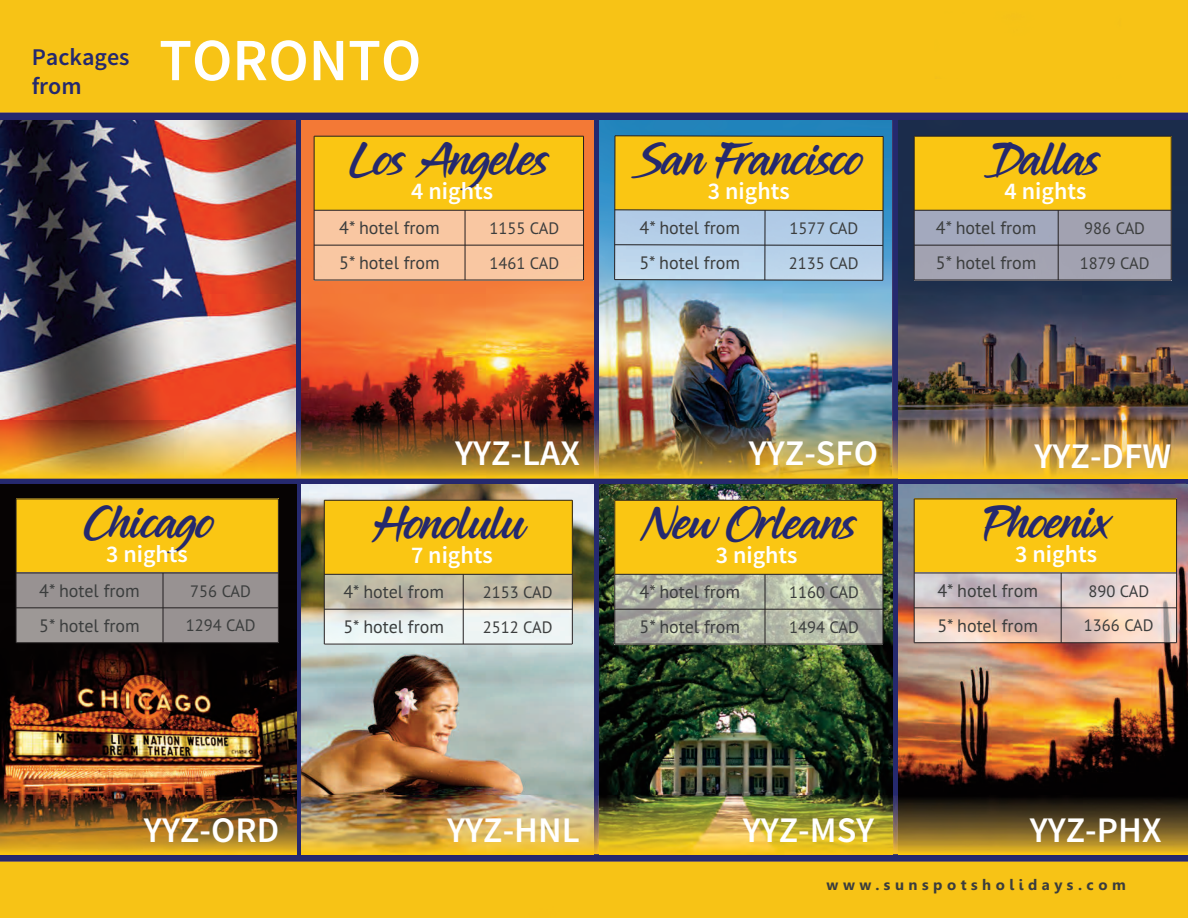
<style>
.page{position:relative;width:1188px;height:918px;background:#fff}
.page>*{position:absolute;margin:0;border:0;box-sizing:border-box;transform-origin:0 0}
.t1{font:60px "Falling Sky";color:#fff}
.t2{font:45px "Midnight Drive";letter-spacing:-.025em;color:#25296e}
.t3{font:36px "Falling Sky";color:#fff}
.t4{font:24px "Falling Sky";color:#fff}
.t5{font:24px/28.8px "Falling Sky";color:#25296e}
.t6{font:18px "PT Sans";color:#3b3d3d}
.t7{font:16.5px "PT Sans";color:#3b3d3d}
.t8{font:700 15px "Gisha";letter-spacing:.3em;color:#3b3d3d}
</style>
<div class="page">
<img style="left:0;top:0;width:1188px;height:918px">
<img style="left:899px;top:485px;width:289px;height:311px">
<div style="left:914px;top:499px;width:263px;height:74px;background:#fac613"></div>
<img style="left:915px;top:574px;width:261px;height:68px">
<hr style="left:914px;top:499px;width:1px;height:144px;background:#231f20">
<hr style="left:1061px;top:573px;width:1px;height:70px;background:#231f20">
<hr style="left:1176px;top:499px;width:1px;height:144px;background:#231f20">
<hr style="left:914px;top:499px;width:263px;height:1px;background:#231f20">
<hr style="left:914px;top:573px;width:263px;height:1px;background:#231f20">
<hr style="left:914px;top:608px;width:263px;height:1px;background:#231f20">
<hr style="left:914px;top:642px;width:263px;height:1px;background:#231f20">
<img style="left:302px;top:120px;width:292px;height:301px">
<img style="left:599px;top:120px;width:293px;height:301px">
<img style="left:600px;top:485px;width:292px;height:311px">
<img style="left:0;top:485px;width:296px;height:311px">
<img style="left:898px;top:120px;width:290px;height:301px">
<img style="left:302px;top:485px;width:292px;height:311px">
<img style="left:0;top:120px;width:295px;height:301px">
<div style="left:314px;top:136px;width:270px;height:74px;background:#fac613"></div>
<div style="left:315px;top:211px;width:268px;height:69px;background:#f9c7a2"></div>
<hr style="left:314px;top:136px;width:1px;height:144px;background:#231f20">
<hr style="left:465px;top:210px;width:1px;height:70px;background:#231f20">
<hr style="left:583px;top:136px;width:1px;height:144px;background:#231f20">
<hr style="left:314px;top:136px;width:270px;height:1px;background:#231f20">
<hr style="left:314px;top:210px;width:270px;height:1px;background:#231f20">
<hr style="left:314px;top:245px;width:270px;height:1px;background:#231f20">
<hr style="left:314px;top:280px;width:270px;height:1px;background:#231f20">
<img style="left:615px;top:211px;width:268px;height:68px">
<hr style="left:614px;top:136px;width:1px;height:144px;background:#231f20">
<hr style="left:765px;top:210px;width:1px;height:70px;background:#231f20">
<hr style="left:883px;top:136px;width:1px;height:144px;background:#231f20">
<div style="left:615px;top:136px;width:268px;height:75px;background:#fac613"></div>
<svg style="left:615px;top:245px;width:268px;height:1px"></svg>
<svg style="left:614px;top:279px;width:269px;height:1px"></svg>
<div style="left:914px;top:136px;width:257px;height:74px;background:#fac613"></div>
<img style="left:915px;top:211px;width:256px;height:69px">
<hr style="left:914px;top:136px;width:1px;height:144px;background:#231f20">
<hr style="left:1058px;top:210px;width:1px;height:70px;background:#231f20">
<hr style="left:1171px;top:136px;width:1px;height:144px;background:#231f20">
<hr style="left:914px;top:136px;width:257px;height:1px;background:#231f20">
<hr style="left:914px;top:210px;width:257px;height:1px;background:#231f20">
<hr style="left:914px;top:245px;width:257px;height:1px;background:#231f20">
<hr style="left:914px;top:280px;width:257px;height:1px;background:#231f20">
<div style="left:16px;top:499px;width:262px;height:74px;background:#fac613"></div>
<div style="left:17px;top:574px;width:261px;height:68px;background:#989292"></div>
<hr style="left:16px;top:499px;width:1px;height:144px;background:#231f20">
<hr style="left:163px;top:573px;width:1px;height:70px;background:#231f20">
<hr style="left:278px;top:499px;width:1px;height:144px;background:#231f20">
<hr style="left:16px;top:499px;width:262px;height:1px;background:#231f20">
<hr style="left:16px;top:573px;width:262px;height:1px;background:#231f20">
<hr style="left:16px;top:608px;width:262px;height:1px;background:#231f20">
<hr style="left:16px;top:642px;width:262px;height:1px;background:#231f20">
<div style="left:324px;top:500px;width:248px;height:74px;background:#fac613"></div>
<img style="left:325px;top:575px;width:247px;height:69px">
<hr style="left:324px;top:500px;width:1px;height:144px;background:#231f20">
<hr style="left:463px;top:574px;width:1px;height:70px;background:#231f20">
<hr style="left:572px;top:500px;width:1px;height:144px;background:#231f20">
<hr style="left:324px;top:500px;width:248px;height:1px;background:#231f20">
<hr style="left:324px;top:574px;width:248px;height:1px;background:#231f20">
<hr style="left:324px;top:609px;width:248px;height:1px;background:#231f20">
<hr style="left:324px;top:644px;width:248px;height:1px;background:#231f20">
<div style="left:615px;top:500px;width:268px;height:74px;background:#fac613"></div>
<img style="left:616px;top:575px;width:267px;height:69px">
<hr style="left:615px;top:500px;width:1px;height:144px;background:#231f20">
<hr style="left:765px;top:574px;width:1px;height:70px;background:#231f20">
<hr style="left:883px;top:500px;width:1px;height:144px;background:#231f20">
<hr style="left:615px;top:500px;width:268px;height:1px;background:#231f20">
<hr style="left:615px;top:574px;width:268px;height:1px;background:#231f20">
<hr style="left:615px;top:609px;width:268px;height:1px;background:#231f20">
<hr style="left:615px;top:644px;width:268px;height:1px;background:#231f20">
<img style="left:302px;top:796px;width:886px;height:58px">
<img style="left:600px;top:796px;width:292px;height:58px">
<img style="left:0;top:796px;width:296px;height:58px">
<img style="left:0;top:421px;width:1188px;height:58px">
<img style="left:302px;top:421px;width:292px;height:56px">
<img style="left:599px;top:421px;width:293px;height:56px">
<img style="left:0;top:421px;width:295px;height:56px">
<h3 class="t5" style="left:32px;top:44px;width:99px">Packages from</h3>
<h1 class="t1" style="left:159px;top:38px;width:264px">TORONTO</h1>
<h2 class="t2" style="left:349px;top:132px;width:201px">Los Angeles</h2>
<p class="t6" style="left:339px;top:217px;width:102px">4* hotel from</p>
<p class="t7" style="left:489px;top:217px;width:71px">1155 CAD</p>
<p class="t6" style="left:339px;top:251px;width:102px">5* hotel from</p>
<p class="t7" style="left:489px;top:252px;width:71px">1461 CAD</p>
<h3 class="t4" style="left:411px;top:183px;width:83px">4 nights</h3>
<h2 class="t2" style="left:636px;top:132px;width:229px">San Francisco</h2>
<h2 class="t2" style="left:986px;top:132px;width:116px">Dallas</h2>
<h3 class="t4" style="left:708px;top:183px;width:83px">3 nights</h3>
<h3 class="t4" style="left:1005px;top:183px;width:83px">4 nights</h3>
<p class="t6" style="left:640px;top:216px;width:102px">4* hotel from</p>
<p class="t7" style="left:790px;top:218px;width:70px">1577 CAD</p>
<p class="t6" style="left:639px;top:251px;width:102px">5* hotel from</p>
<p class="t7" style="left:789px;top:252px;width:71px">2135 CAD</p>
<p class="t6" style="left:936px;top:217px;width:102px">4* hotel from</p>
<p class="t7" style="left:1084px;top:217px;width:62px">986 CAD</p>
<p class="t6" style="left:936px;top:251px;width:102px">5* hotel from</p>
<p class="t7" style="left:1080px;top:252px;width:71px">1879 CAD</p>
<h2 class="t2" style="left:81px;top:495px;width:134px">Chicago</h2>
<p class="t6" style="left:39px;top:579px;width:102px">4* hotel from</p>
<p class="t7" style="left:190px;top:580px;width:62px">756 CAD</p>
<p class="t6" style="left:39px;top:614px;width:102px">5* hotel from</p>
<p class="t7" style="left:186px;top:615px;width:71px">1294 CAD</p>
<h3 class="t4" style="left:106px;top:545px;width:83px">3 nights</h3>
<h3 class="t3" style="left:455px;top:440px;width:126px">YYZ-LAX</h3>
<h3 class="t3" style="left:749px;top:440px;width:131px">YYZ-SFO</h3>
<h3 class="t3" style="left:1034px;top:442px;width:138px">YYZ-DFW</h3>
<h2 class="t2" style="left:372px;top:496px;width:155px">Honolulu</h2>
<h2 class="t2" style="left:642px;top:496px;width:216px">New Orleans</h2>
<h2 class="t2" style="left:981px;top:495px;width:132px">Phoenix</h2>
<h3 class="t4" style="left:411px;top:546px;width:83px">7 nights</h3>
<h3 class="t4" style="left:716px;top:546px;width:83px">3 nights</h3>
<h3 class="t4" style="left:1015px;top:545px;width:83px">3 nights</h3>
<p class="t6" style="left:343px;top:581px;width:102px">4* hotel from</p>
<p class="t7" style="left:483px;top:582px;width:71px">2153 CAD</p>
<p class="t6" style="left:343px;top:615px;width:102px">5* hotel from</p>
<p class="t7" style="left:483px;top:616px;width:71px">2512 CAD</p>
<p class="t6" style="left:640px;top:581px;width:102px">4* hotel from</p>
<p class="t7" style="left:789px;top:582px;width:71px">1160 CAD</p>
<p class="t6" style="left:640px;top:615px;width:102px">5* hotel from</p>
<p class="t7" style="left:789px;top:616px;width:71px">1494 CAD</p>
<p class="t6" style="left:937px;top:579px;width:102px">4* hotel from</p>
<p class="t7" style="left:1088px;top:580px;width:62px">890 CAD</p>
<p class="t6" style="left:937px;top:614px;width:102px">5* hotel from</p>
<p class="t7" style="left:1084px;top:615px;width:71px">1366 CAD</p>
<h3 class="t3" style="left:144px;top:817px;width:137px">YYZ-ORD</h3>
<h3 class="t3" style="left:447px;top:817px;width:134px">YYZ-HNL</h3>
<h3 class="t3" style="left:743px;top:817px;width:133px">YYZ-MSY</h3>
<h3 class="t3" style="left:1030px;top:817px;width:133px">YYZ-PHX</h3>
<p class="t8" style="left:827px;top:876px;width:301px">www.sunspotsholidays.com</p>
</div>
